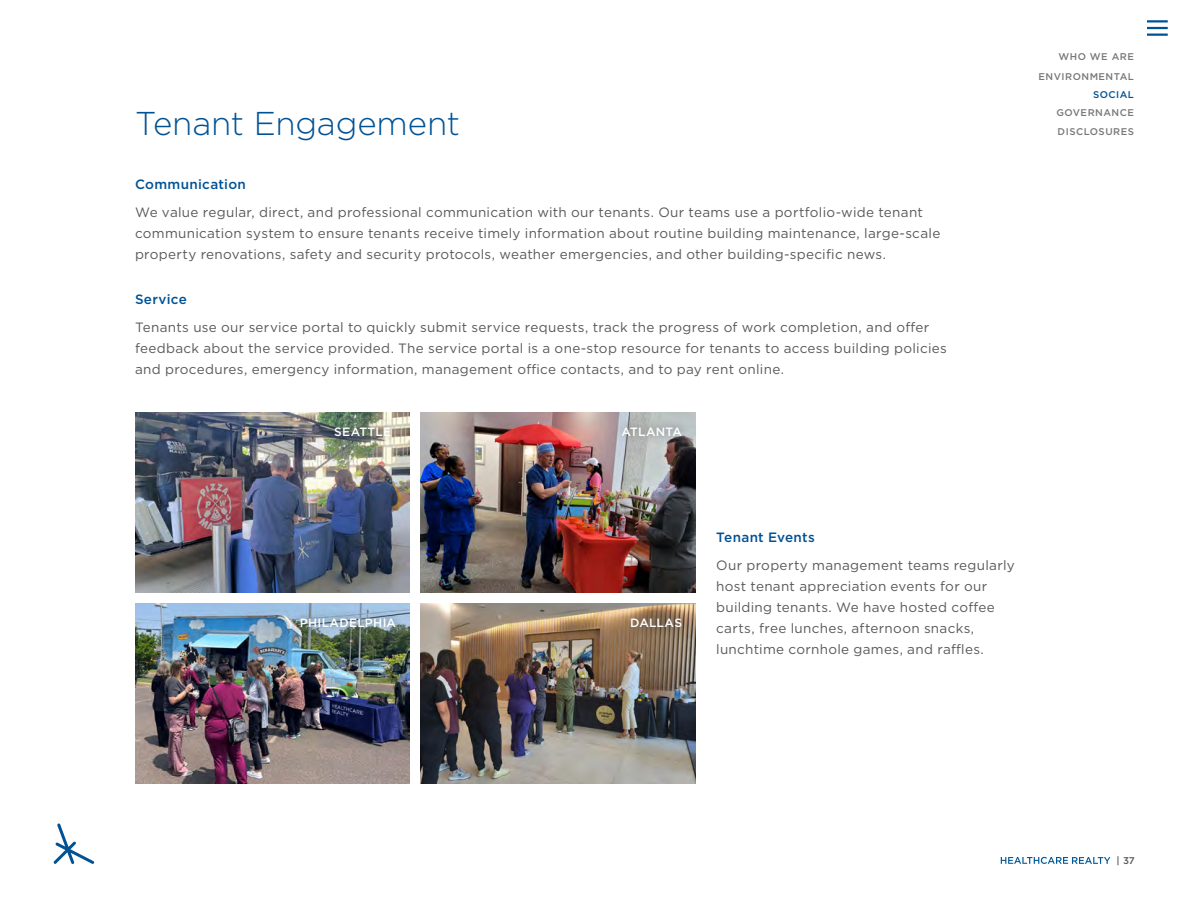
<style>
.page{position:relative;width:1188px;height:918px;background:#fff}
.page>*{position:absolute;margin:0;border:0;box-sizing:border-box;transform-origin:0 0}
.t1{font:300 33px "Gotham";letter-spacing:-.005em;color:#005295}
.t2{font:13.5px/21px "Gotham";letter-spacing:.02em;color:#58595b}
.t3{font:500 13.5px "Gotham";letter-spacing:.025em;color:#005295}
.t4{font:500 12px "Gotham";letter-spacing:.02em;color:#fff}
.t5{font:500 9.75px "Gotham";letter-spacing:.05em;color:#77787b}
.t6{font:500 9.75px "Gotham";letter-spacing:.05em;color:#005295}
.t7{font:500 9.75px "Gotham";color:#58595b}
</style>
<div class="page">
<svg style="left:54px;top:824px;width:40px;height:40px"></svg>
<svg style="left:1001px;top:857px;width:109px;height:7px"></svg>
<hr style="left:1147px;top:20px;width:21px;height:2px;background:#005295">
<hr style="left:1147px;top:27px;width:21px;height:2px;background:#005295">
<hr style="left:1147px;top:34px;width:21px;height:2px;background:#005295">
<img style="left:135px;top:413px;width:275px;height:180px">
<img style="left:135px;top:604px;width:275px;height:180px">
<img style="left:421px;top:604px;width:275px;height:180px">
<img style="left:421px;top:413px;width:275px;height:180px">
<div style="left:326px;top:417px;width:73px;height:28px;background:#595554;opacity:.75"></div>
<div style="left:292px;top:609px;width:113px;height:27px;background:#595554;opacity:.75"></div>
<div style="left:622px;top:609px;width:69px;height:27px;background:#595554;opacity:.75"></div>
<div style="left:613px;top:418px;width:78px;height:27px;background:#595554;opacity:.75"></div>
<h1 class="t1" style="left:135px;top:102px;width:327px">Tenant Engagement</h1>
<p class="t3" style="left:135px;top:175px;width:112px">Communication</p>
<p class="t2" style="left:135px;top:201px;width:807px">We value regular, direct, and professional communication with our tenants. Our teams use a portfolio-wide tenant communication system to ensure tenants receive timely information about routine building maintenance, large-scale property renovations, safety and security protocols, weather emergencies, and other building-specific news.</p>
<p class="t3" style="left:135px;top:290px;width:53px">Service</p>
<p class="t2" style="left:135px;top:316px;width:813px">Tenants use our service portal to quickly submit service requests, track the progress of work completion, and offer feedback about the service provided. The service portal is a one-stop resource for tenants to access building policies and procedures, emergency information, management office contacts, and to pay rent online.</p>
<p class="t4" style="left:334px;top:424px;width:58px">SEATTLE</p>
<p class="t4" style="left:622px;top:424px;width:62px">ATLANTA</p>
<p class="t5" style="left:1058px;top:50px;width:77px">WHO WE ARE</p>
<p class="t5" style="left:1039px;top:70px;width:97px">ENVIRONMENTAL</p>
<p class="t6" style="left:1093px;top:88px;width:42px">SOCIAL</p>
<p class="t5" style="left:1056px;top:107px;width:79px">GOVERNANCE</p>
<p class="t5" style="left:1058px;top:125px;width:78px">DISCLOSURES</p>
<p class="t4" style="left:300px;top:615px;width:98px">PHILADELPHIA</p>
<p class="t4" style="left:630px;top:615px;width:53px">DALLAS</p>
<p class="t3" style="left:716px;top:528px;width:100px">Tenant Events</p>
<p class="t2" style="left:716px;top:554px;width:300px">Our property management teams regularly host tenant appreciation events for our building tenants. We have hosted coffee carts, free lunches, afternoon snacks, lunchtime cornhole games, and raffles.</p>
<p class="t7" style="left:1116px;top:854px;width:20px">| 37</p>
</div>
